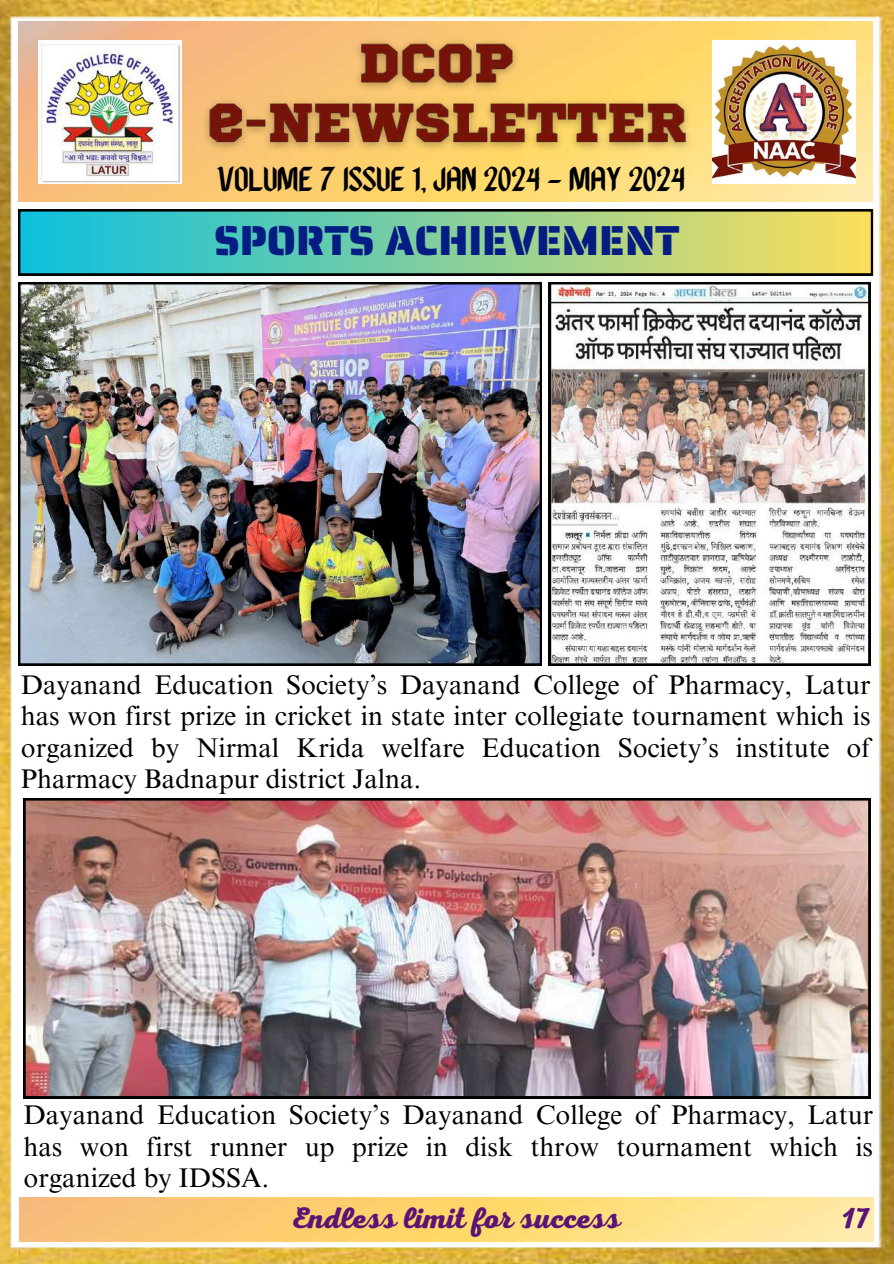
<style>
.page{position:relative;width:894px;height:1264px;background:#fff}
.page>*{position:absolute;margin:0;border:0;box-sizing:border-box;transform-origin:0 0}
.t1{font:42px "Saira Stencil One";color:#051c82}
.t2{font:900 34.5px "Martires Pro";color:#000}
.t3{font:700 30px "Nexa Script";color:#5a1476}
.t4{font:27px/31.5px "Times NRMT Pro";color:#000;text-align:justify}
</style>
<div class="page">
<img style="left:0;top:0;width:893px;height:1263px">
<img style="left:18px;top:22px;width:854px;height:180px">
<img style="left:19px;top:1197px;width:854px;height:44px">
<img style="left:38px;top:40px;width:143px;height:143px">
<img style="left:712px;top:40px;width:143px;height:143px">
<img style="left:195px;top:30px;width:505px;height:128px">
<svg style="left:18px;top:209px;width:854px;height:66px;background:#79be8f"></svg>
<img style="left:18px;top:282px;width:523px;height:383px">
<img style="left:548px;top:282px;width:322px;height:383px">
<img style="left:23px;top:798px;width:846px;height:300px">
<p class="t2" style="left:217px;top:156px;width:470px">VOLUME 7 ISSUE 1, JAN 2024 - MAY 2024</p>
<h1 class="t1" style="left:214px;top:207px;width:467px">SPORTS ACHIEVEMENT</h1>
<p class="t4" style="left:21px;top:672px;width:850px">Dayanand Education Society’s Dayanand College of Pharmacy, Latur has won first prize in cricket in state inter collegiate tournament which is organized by Nirmal Krida welfare Education Society’s institute of Pharmacy Badnapur district Jalna.</p>
<p class="t4" style="left:23px;top:1102px;width:850px">Dayanand Education Society’s Dayanand College of Pharmacy, Latur has won first runner up prize in disk throw tournament which is organized by IDSSA.</p>
<p class="t3" style="left:290px;top:1201px;width:332px">Endless limit for success</p>
<p class="t3" style="left:841px;top:1201px;width:28px">17</p>
</div>
